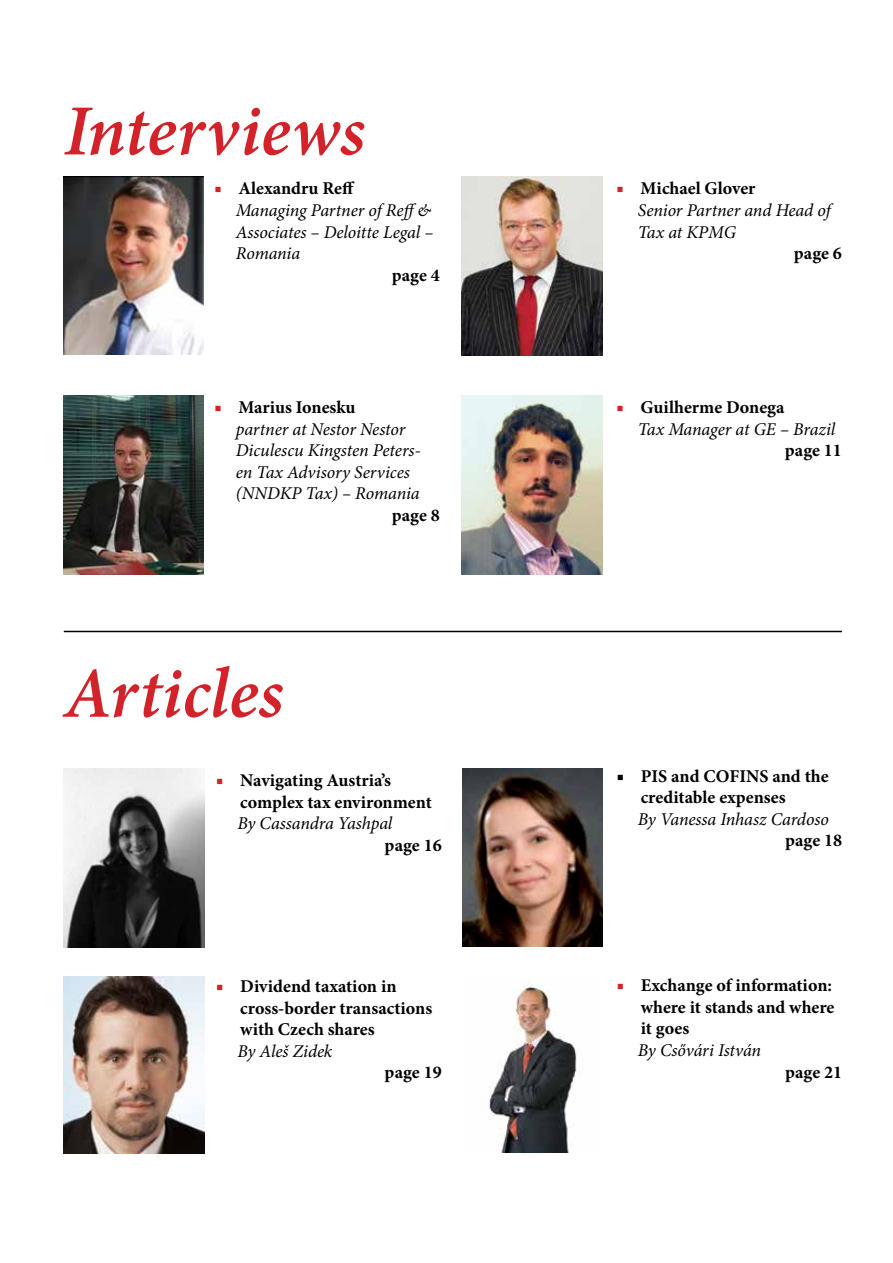
<style>
.page{position:relative;width:893px;height:1263px;background:#fff}
.page>*{position:absolute;margin:0;border:0;box-sizing:border-box;transform-origin:0 0}
.t1{font:italic 600 72px "Minion Pro";color:#d2232a}
.t2{font:italic 18px/21.6px "Minion Pro";letter-spacing:-.01em;color:#000}
.t3{font:700 18px/21.6px "Minion Pro";color:#000}
.s1{font-weight:700;font-style:normal;color:#d2232a}
.s2{font-weight:700;font-style:normal}
.s3{color:#d2232a}
.s4{font-style:normal;color:#d2232a}
</style>
<div class="page">
<img style="left:64px;top:177px;width:140px;height:177px">
<img style="left:462px;top:768px;width:140px;height:179px">
<img style="left:462px;top:177px;width:140px;height:178px">
<img style="left:64px;top:395px;width:140px;height:179px">
<img style="left:64px;top:976px;width:140px;height:177px">
<img style="left:489px;top:985px;width:88px;height:167px">
<img style="left:462px;top:395px;width:140px;height:179px">
<img style="left:64px;top:768px;width:140px;height:179px">
<hr style="left:64px;top:631px;width:778px;height:1px;background:#000">
<h1 class="t1" style="left:64px;top:81px;width:303px">Interviews</h1>
<p class="t2" style="left:236px;top:178px;width:199px;text-indent:-21px"><span class="s1">■</span> <span class="s2">Alexandru Reff<br></span>Managing Partner of Reff&amp;<br>Associates – Deloitte Legal –<br>Romania</p>
<p class="t3" style="left:392px;top:264px;width:50px">page 4</p>
<p class="t2" style="left:236px;top:396px;width:186px;text-indent:-21px"><span class="s1">■</span> <span class="s2">Marius Ionesku<br></span>partner at Nestor Nestor<br>Diculescu Kingsten Peters&shy;en Tax Advisory Services (NNDKP Tax) – Romania</p>
<p class="t3" style="left:392px;top:504px;width:50px">page 8</p>
<h1 class="t1" style="left:64px;top:643px;width:221px">Articles</h1>
<p class="t3" style="left:240px;top:769px;width:193px;text-indent:-24px"><span class="s3">■</span> Navigating Austria’s complex tax environment</p>
<p class="t2" style="left:238px;top:813px;width:156px">By Cassandra Yashpal</p>
<p class="t3" style="left:385px;top:834px;width:59px">page 16</p>
<p class="t3" style="left:240px;top:975px;width:193px;text-indent:-24px"><span class="s3">■</span> Dividend taxation in cross-border transactions with Czech shares</p>
<p class="t2" style="left:238px;top:1040px;width:96px">By Aleš Zidek</p>
<p class="t3" style="left:385px;top:1061px;width:59px">page 19</p>
<p class="t2" style="left:638px;top:178px;width:194px;text-indent:-21px"><span class="s1">■</span> <span class="s2">Michael Glover<br></span>Senior Partner and Head of<br>Tax at KPMG</p>
<p class="t3" style="left:794px;top:242px;width:50px">page 6</p>
<p class="t2" style="left:638px;top:396px;width:199px;text-indent:-21px"><span class="s4">■</span> <span class="s2">Guilherme Donega<br></span>Tax Manager at GE – Brazil</p>
<p class="t3" style="left:785px;top:439px;width:59px">page 11</p>
<p class="t3" style="left:641px;top:765px;width:189px;text-indent:-24px">■ PIS and COFINS and the creditable expenses</p>
<p class="t2" style="left:638px;top:808px;width:192px">By Vanessa Inhasz Cardoso</p>
<p class="t3" style="left:785px;top:830px;width:59px">page 18</p>
<p class="t3" style="left:641px;top:974px;width:195px;text-indent:-24px"><span class="s3">■</span> Exchange of information: where it stands and where it goes</p>
<p class="t2" style="left:638px;top:1039px;width:125px">By Csővári István</p>
<p class="t3" style="left:785px;top:1061px;width:59px">page 21</p>
</div>
